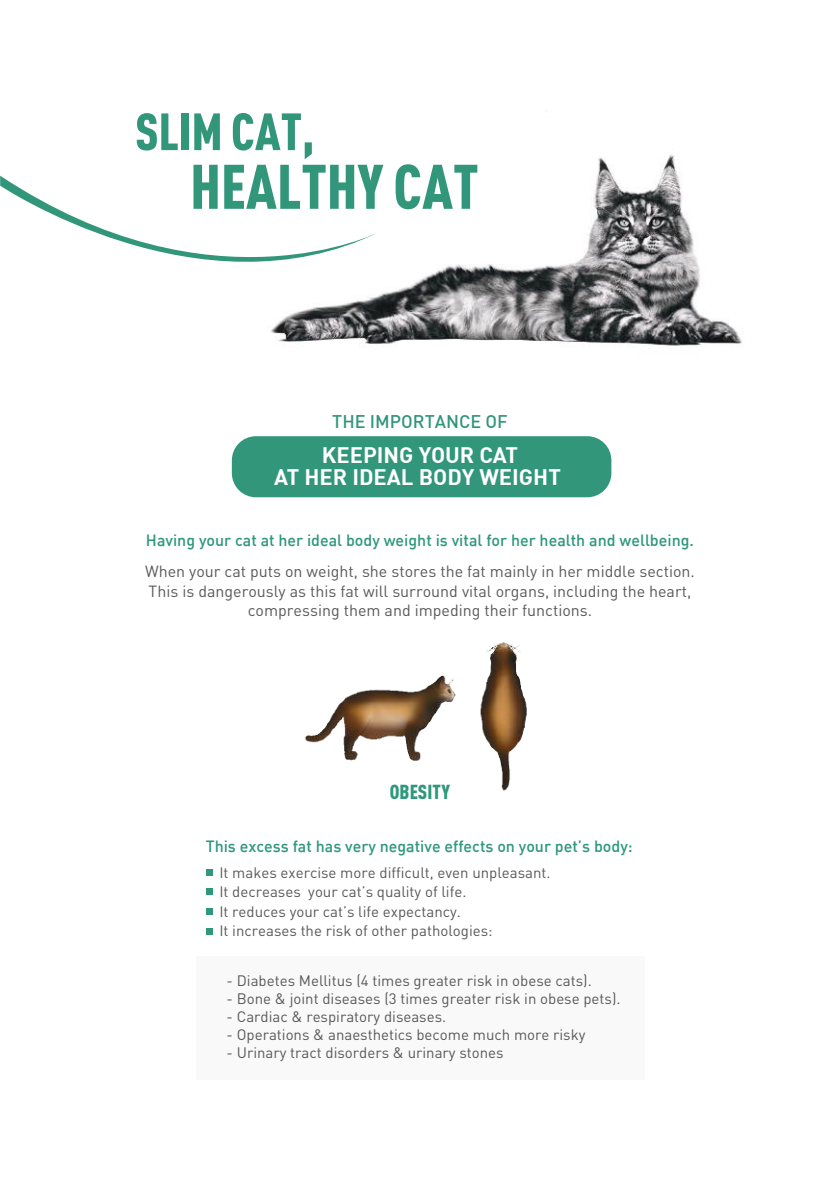
<style>
.page{position:relative;width:840px;height:1191px;background:#fff}
.page>*{position:absolute;margin:0;border:0;box-sizing:border-box;transform-origin:0 0}
.t1{font:900 condensed 61.8px "DIN Pro";color:#32967b}
.t2{font:900 condensed 51.6px "DIN Pro";color:#32967b}
.t3{font:700 22px/22px "DIN";color:#fff;text-align:center}
.t4{font:900 condensed 20px "DIN Pro";color:#2e977c}
.t5{font:500 18px "DIN";color:#32967b}
.t6{font:16px/19.2px "DIN Pro";color:#59595b;text-align:center}
.t7{font:500 16px "DIN";color:#2e977c}
.t8{font:15px/19.4px "DIN Pro";color:#59595b}
</style>
<div class="page">
<div style="left:232px;top:436px;width:379px;height:61px;background:#32967b;border-radius:24px"></div>
<img style="left:234px;top:154px;width:508px;height:308px">
<img style="left:305px;top:642px;width:222px;height:149px">
<svg style="left:206px;top:869px;width:6px;height:6px"></svg>
<svg style="left:206px;top:888px;width:6px;height:6px"></svg>
<svg style="left:206px;top:908px;width:6px;height:6px"></svg>
<svg style="left:206px;top:928px;width:6px;height:6px"></svg>
<div style="left:195px;top:955px;width:449px;height:124px;background:#f9f9f9"></div>
<svg style="left:0;top:176px;width:378px;height:143px"></svg>
<h2 class="t2" style="left:135px;top:92px;width:181px">SLIM CAT,</h2>
<h1 class="t1" style="left:190px;top:139px;width:289px">HEALTHY CAT</h1>
<p class="t5" style="left:332px;top:410px;width:177px">THE IMPORTANCE OF</p>
<h3 class="t3" style="left:274px;top:443px;width:288px">KEEPING YOUR CAT<br>AT HER IDEAL BODY WEIGHT</h3>
<p class="t7" style="left:146px;top:530px;width:549px">Having your cat at her ideal body weight is vital for her health and wellbeing.</p>
<p class="t6" style="left:145px;top:561px;width:551px">When your cat puts on weight, she stores the fat mainly in her middle section.<br>This is dangerously as this fat will surround vital organs, including the heart, compressing them and impeding their functions.</p>
<h3 class="t4" style="left:389px;top:776px;width:62px">OBESITY</h3>
<p class="t7" style="left:205px;top:836px;width:428px">This excess fat has very negative effects on your pet’s body:</p>
<p class="t8" style="left:219px;top:862px;width:332px">It makes exercise more difficult, even unpleasant.<br>It decreases your cat’s quality of life.<br>It reduces your cat’s life expectancy.<br>It increases the risk of other pathologies:</p>
<p class="t8" style="left:226px;top:970px;width:366px">- Diabetes Mellitus (4 times greater risk in obese cats).</p>
<p class="t8" style="left:226px;top:988px;width:395px">- Bone &amp; joint diseases (3 times greater risk in obese pets).</p>
<p class="t8" style="left:226px;top:1006px;width:221px">- Cardiac &amp; respiratory diseases.</p>
<p class="t8" style="left:226px;top:1024px;width:360px">- Operations &amp; anaesthetics become much more risky</p>
<p class="t8" style="left:226px;top:1042px;width:278px">- Urinary tract disorders &amp; urinary stones</p>
</div>
